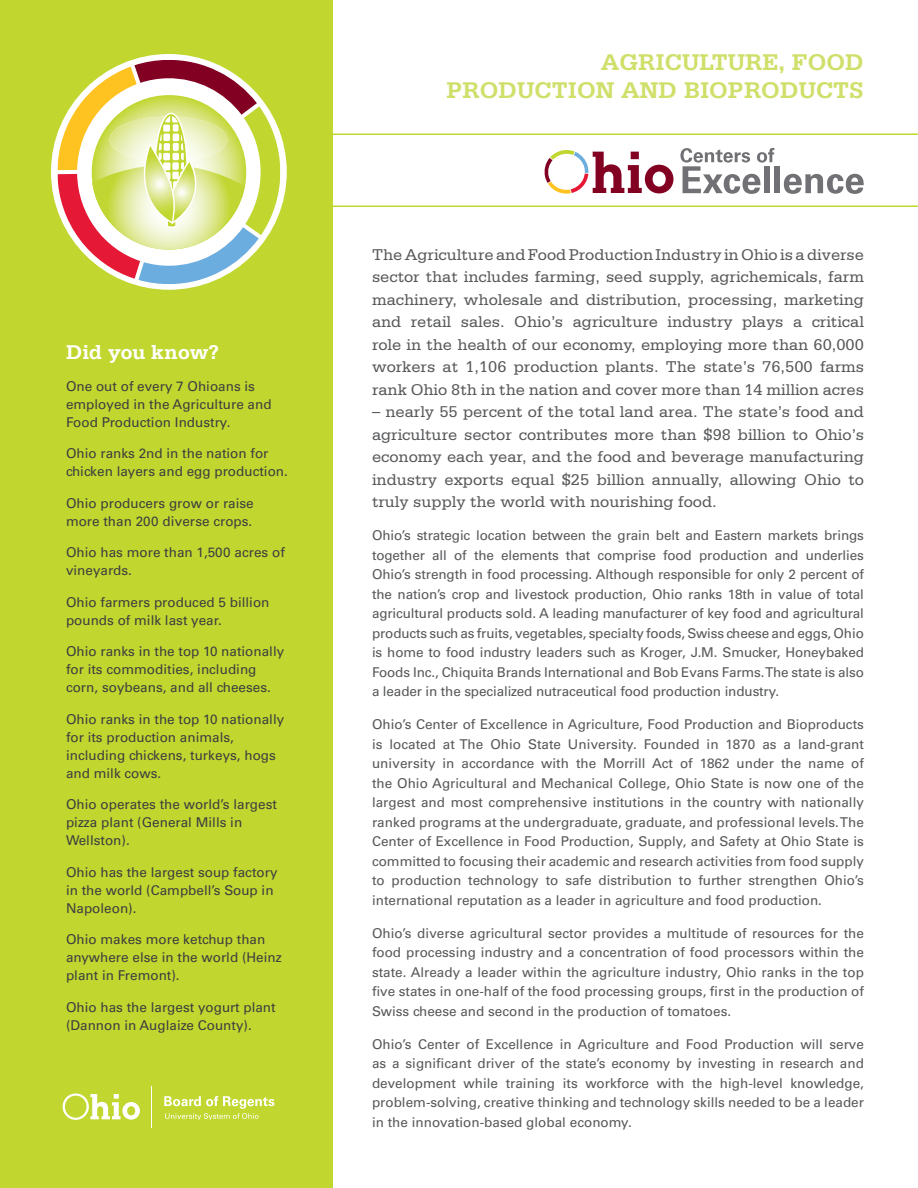
<style>
.page{position:relative;width:918px;height:1188px;background:#fff}
.page>*{position:absolute;margin:0;border:0;box-sizing:border-box;transform-origin:0 0}
.t1{font:700 24px "Serifa Std";color:#d0df69}
.bullets_and_numbers{font:700 21px "Serifa Std";color:#fff}
.t2{font:16.5px/22.5px "Serifa Std";color:#57585a;text-align:justify}
.t3{font:13.5px/19.5px "Univers LT";color:#57585a;text-align:justify}
.bullets_and_numbers-2{font:13.5px/18px "Univers LT";color:#3e3e3f}
</style>
<div class="page">
<hr style="left:0;top:206px;width:918px;height:1px;background:#c1d72f">
<hr style="left:0;top:134px;width:918px;height:1px;background:#c1d72f">
<div style="left:0;top:0;width:332px;height:1188px;background:#c1d72f"></div>
<div style="left:51px;top:54px;width:236px;height:236px;background:#fff;border-radius:50%"></div>
<svg style="left:57px;top:60px;width:223px;height:224px"></svg>
<svg style="left:545px;top:150px;width:128px;height:44px"></svg>
<svg style="left:680px;top:148px;width:94px;height:46px"></svg>
<div style="left:764px;top:166px;width:6px;height:27px;background:#717074"></div>
<div style="left:774px;top:166px;width:6px;height:27px;background:#717074"></div>
<svg style="left:784px;top:174px;width:80px;height:20px"></svg>
<hr style="left:151px;top:1086px;width:1px;height:41px;background:#fff">
<svg style="left:63px;top:1093px;width:77px;height:27px"></svg>
<svg style="left:164px;top:1096px;width:110px;height:24px"></svg>
<p class="bullets_and_numbers" style="left:66px;top:340px;width:154px">Did you know?</p>
<p class="bullets_and_numbers-2" style="left:66px;top:377px;width:207px">One out of every 7 Ohioans is employed in the Agriculture and<br>Food Production Industry.</p>
<p class="bullets_and_numbers-2" style="left:66px;top:445px;width:223px">Ohio ranks 2nd in the nation for chicken layers and egg production.</p>
<p class="bullets_and_numbers-2" style="left:66px;top:494px;width:189px">Ohio producers grow or raise more than 200 diverse crops.</p>
<p class="bullets_and_numbers-2" style="left:66px;top:544px;width:220px">Ohio has more than 1,500 acres of vineyards.</p>
<p class="bullets_and_numbers-2" style="left:66px;top:593px;width:205px">Ohio farmers produced 5 billion pounds of milk last year.</p>
<p class="bullets_and_numbers-2" style="left:66px;top:643px;width:220px">Ohio ranks in the top 10 nationally for its commodities, including corn, soybeans, and all cheeses.</p>
<p class="bullets_and_numbers-2" style="left:66px;top:710px;width:220px">Ohio ranks in the top 10 nationally for its production animals, including chickens, turkeys, hogs and milk cows.</p>
<p class="bullets_and_numbers-2" style="left:66px;top:796px;width:212px">Ohio operates the world’s largest pizza plant (General Mills in<br>Wellston).</p>
<p class="bullets_and_numbers-2" style="left:66px;top:863px;width:213px">Ohio has the largest soup factory in the world (Campbell’s Soup in<br>Napoleon).</p>
<p class="bullets_and_numbers-2" style="left:66px;top:931px;width:217px">Ohio makes more ketchup than anywhere else in the world (Heinz plant in Fremont).</p>
<p class="bullets_and_numbers-2" style="left:66px;top:998px;width:211px">Ohio has the largest yogurt plant (Dannon in Auglaize County).</p>
<p class="t1" style="left:601px;top:48px;width:265px">AGRICULTURE, FOOD</p>
<p class="t1" style="left:447px;top:77px;width:419px">PRODUCTION AND BIOPRODUCTS</p>
<p class="t2" style="left:372px;top:243px;width:494px">The Agriculture and Food Production Industry in Ohio is a diverse sector that includes farming, seed supply, agrichemicals, farm machinery, wholesale and distribution, processing, marketing and retail sales. Ohio’s agriculture industry plays a critical role in the health of our economy, employing more than 60,000 workers at 1,106 production plants. The state’s 76,500 farms rank Ohio 8th in the nation and cover more than 14 million acres</p>
<p class="t2" style="left:372px;top:401px;width:493px">– nearly 55 percent of the total land area. The state’s food and agriculture sector contributes more than $98 billion to Ohio’s economy each year, and the food and beverage manufacturing industry exports equal $25 billion annually, allowing Ohio to truly supply the world with nourishing food.</p>
<p class="t3" style="left:372px;top:526px;width:494px">Ohio’s strategic location between the grain belt and Eastern markets brings together all of the elements that comprise food production and underlies Ohio’s strength in food processing. Although responsible for only 2 percent of the nation’s crop and livestock production, Ohio ranks 18th in value of total agricultural products sold. A leading manufacturer of key food and agricultural products such as fruits, vegetables, specialty foods, Swiss cheese and eggs, Ohio is home to food industry leaders such as Kroger, J.M. Smucker, Honeybaked Foods Inc., Chiquita Brands International and Bob Evans Farms. The state is also a leader in the specialized nutraceutical food production industry.</p>
<p class="t3" style="left:372px;top:715px;width:494px">Ohio’s Center of Excellence in Agriculture, Food Production and Bioproducts is located at The Ohio State University. Founded in 1870 as a land-grant university in accordance with the Morrill Act of 1862 under the name of the Ohio Agricultural and Mechanical College, Ohio State is now one of the largest and most comprehensive institutions in the country with nationally ranked programs at the undergraduate, graduate, and professional levels. The Center of Excellence in Food Production, Supply, and Safety at Ohio State is committed to focusing their academic and research activities from food supply to production technology to safe distribution to further strengthen Ohio’s international reputation as a leader in agriculture and food production.</p>
<p class="t3" style="left:372px;top:923px;width:494px">Ohio’s diverse agricultural sector provides a multitude of resources for the food processing industry and a concentration of food processors within the state. Already a leader within the agriculture industry, Ohio ranks in the top five states in one-half of the food processing groups, first in the production of Swiss cheese and second in the production of tomatoes.</p>
<p class="t3" style="left:372px;top:1034px;width:494px">Ohio’s Center of Excellence in Agriculture and Food Production will serve as a significant driver of the state’s economy by investing in research and development while training its workforce with the high-level knowledge, problem-solving, creative thinking and technology skills needed to be a leader in the innovation-based global economy.</p>
</div>
